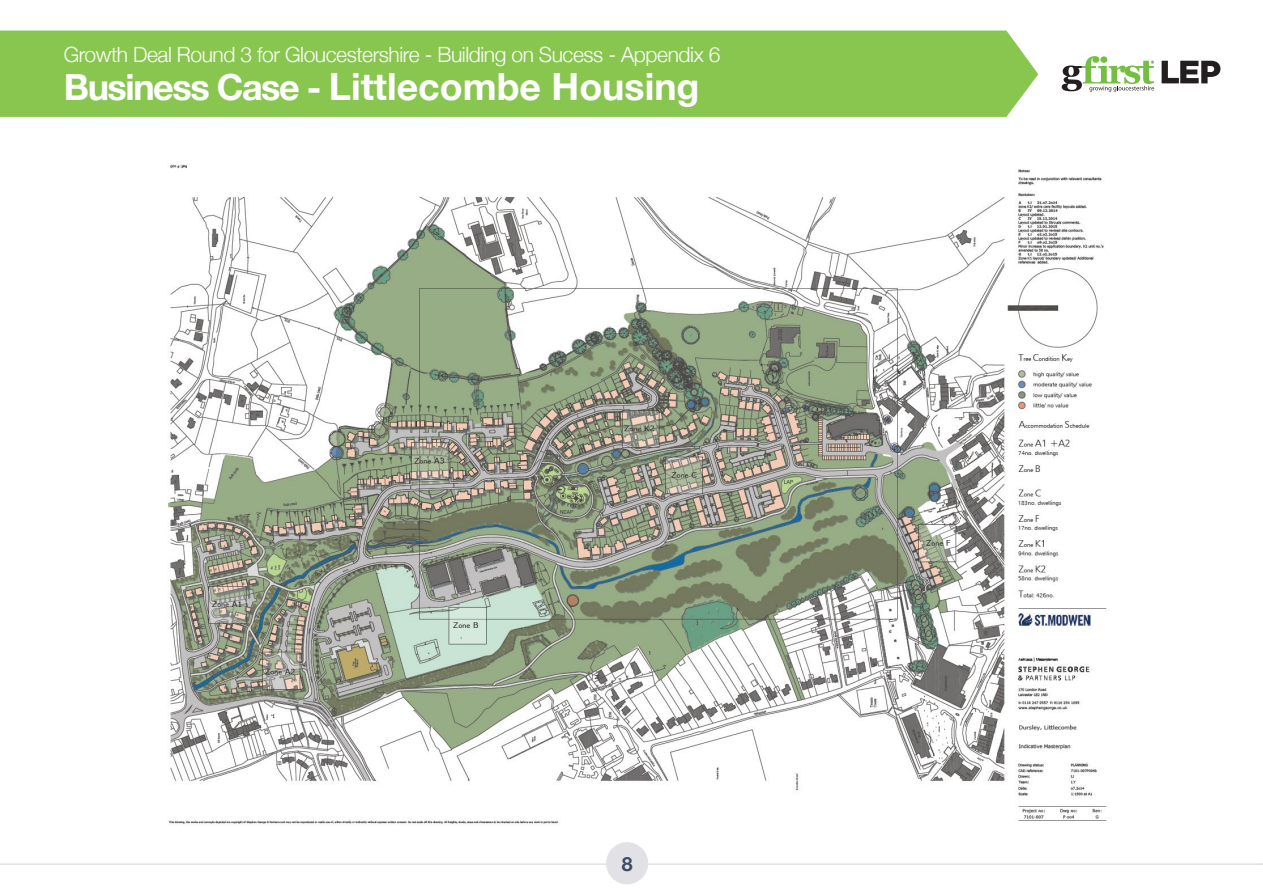
<style>
.page{position:relative;width:1263px;height:893px;background:#fff}
.page>*{position:absolute;margin:0;border:0;box-sizing:border-box;transform-origin:0 0}
.t1{font:700 37.5px "Helvetica Neue";color:#fff}
.t2{font:300 21px "Helvetica Neue";letter-spacing:-.02em;color:#fff}
.t3{font:700 19.5px "Helvetica Neue";color:#3d4d63}
.s1{font-size:36px}
</style>
<div class="page">
<img style="left:167px;top:164px;width:940px;height:660px">
<div style="left:0;top:31px;width:1038px;height:86px;background:#89c650"></div>
<hr style="left:0;top:863px;width:1263px;height:2px;background:#e2e2e6">
<div style="left:606px;top:842px;width:42px;height:42px;background:#e2e2e6;border-radius:50%"></div>
<svg style="left:1062px;top:56px;width:92px;height:36px"></svg>
<svg style="left:1161px;top:61px;width:59px;height:22px"></svg>
<p class="t2" style="left:64px;top:38px;width:658px">Growth Deal Round 3 for Gloucestershire - Building on Sucess - Appendix 6</p>
<h1 class="t1" style="left:64px;top:58px;width:637px"><span class="s1">Business Case -</span> Littlecombe Housing</h1>
<p class="t3" style="left:622px;top:848px;width:12px">8</p>
</div>
